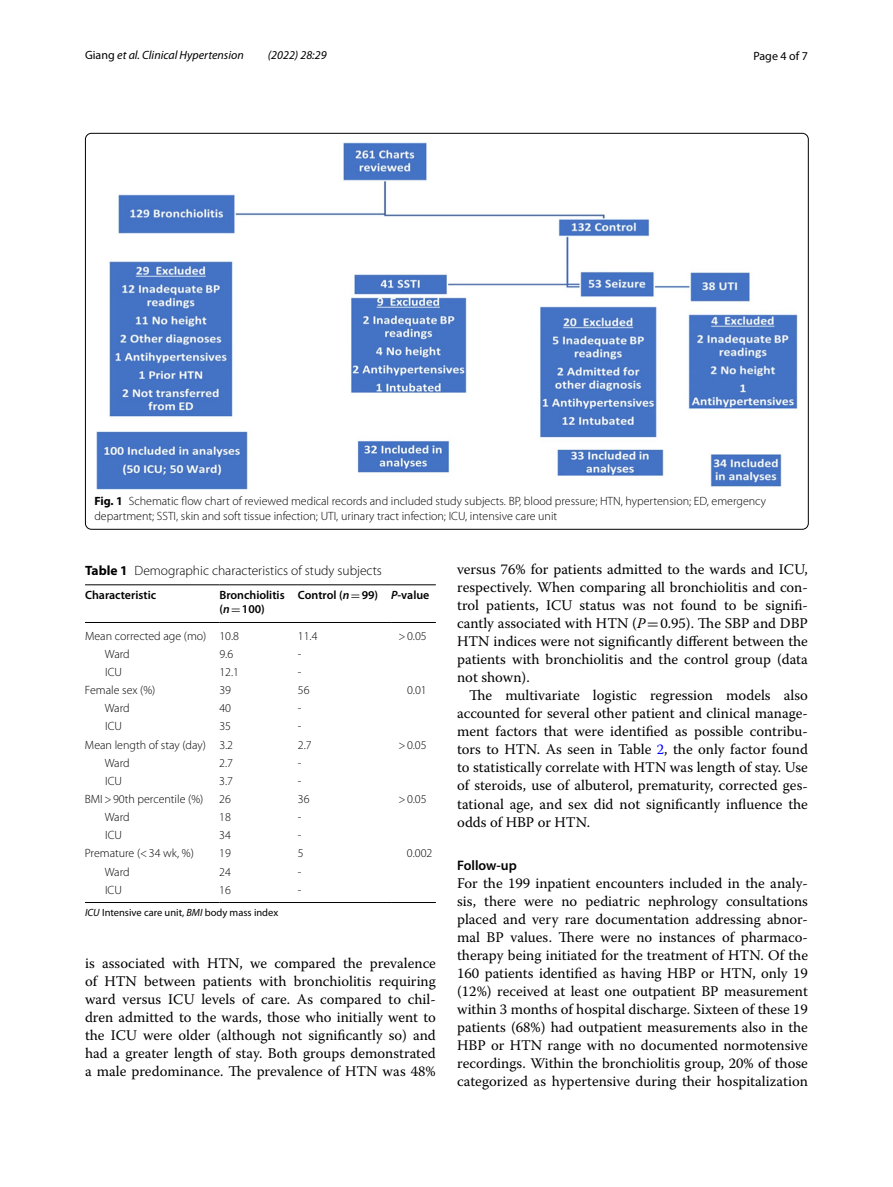
<style>
.page{position:relative;width:893px;height:1187px;background:#fff}
.page>*{position:absolute;margin:0;border:0;box-sizing:border-box;transform-origin:0 0}
.t1{font:14.7px/18px "Warnock Pro";color:#000;text-align:justify}
.t2{font:600 13.8px "Myriad Pro";color:#000}
.t3{font:300 13.5px "Myriad Pro";color:#000}
.t4{font:300 12px/15px "Myriad Pro";color:#000}
.t5{font:600 12px/13.5px "Myriad Pro";color:#000}
.t6{font:italic 12px "Myriad Pro";color:#000}
.t7{font:12px "Myriad Pro";color:#000}
.t8{font:10.5px "Myriad Pro";color:#000}
.s1{font-style:normal}
.s2{font-weight:700}
.s3{font-style:italic}
.s4{font-family:"MTSY";font-weight:400}
.s5{font-family:"MTSY"}
.s6{color:#00f}
</style>
<div class="page">
<img style="left:97px;top:142px;width:700px;height:347px">
<hr style="left:85px;top:584px;width:134px;height:1px;background:#000">
<hr style="left:85px;top:622px;width:134px;height:1px;background:#000">
<hr style="left:219px;top:584px;width:79px;height:1px;background:#000">
<hr style="left:219px;top:622px;width:79px;height:1px;background:#000">
<hr style="left:298px;top:584px;width:93px;height:1px;background:#000">
<hr style="left:298px;top:622px;width:93px;height:1px;background:#000">
<hr style="left:391px;top:584px;width:45px;height:1px;background:#000">
<hr style="left:391px;top:622px;width:45px;height:1px;background:#000">
<hr style="left:85px;top:902px;width:134px;height:1px;background:#000">
<hr style="left:219px;top:902px;width:79px;height:1px;background:#000">
<hr style="left:298px;top:902px;width:93px;height:1px;background:#000">
<hr style="left:391px;top:902px;width:45px;height:1px;background:#000">
<p class="t6" style="left:85px;top:48px;width:160px"><span class="s1">Giang</span> et al. Clinical Hypertension</p>
<p class="t6" style="left:268px;top:48px;width:60px">(2022) 28:29</p>
<p class="t7" style="left:753px;top:48px;width:56px">Page 4 of 7</p>
<p class="t4" style="left:94px;top:493px;width:673px"><span class="s2">Fig. 1</span> Schematic flow chart of reviewed medical records and included study subjects. BP, blood pressure; HTN, hypertension; ED, emergency department; SSTI, skin and soft tissue infection; UTI, urinary tract infection; ICU, intensive care unit</p>
<p class="t3" style="left:85px;top:563px;width:298px"><span class="s2">Table 1</span> Demographic characteristics of study subjects</p>
<p class="t5" style="left:85px;top:588px;width:73px">Characteristic</p>
<p class="t5" style="left:219px;top:588px;width:67px">Bronchiolitis (<span class="s3">n</span><span class="s4">=</span>100)</p>
<p class="t5" style="left:298px;top:588px;width:133px">Control (<span class="s3">n</span><span class="s4">=</span>99) <span class="s3">P</span>-value</p>
<p class="t4" style="left:85px;top:628px;width:156px">Mean corrected age (mo) 10.8</p>
<p class="t4" style="left:298px;top:628px;width:21px">11.4</p>
<p class="t4" style="left:398px;top:628px;width:30px">&gt;0.05</p>
<p class="t4" style="left:105px;top:646px;width:26px">Ward</p>
<p class="t4" style="left:219px;top:646px;width:15px">9.6</p>
<p class="t4" style="left:298px;top:646px;width:5px">-</p>
<p class="t4" style="left:105px;top:664px;width:18px">ICU</p>
<p class="t4" style="left:219px;top:664px;width:21px">12.1</p>
<p class="t4" style="left:298px;top:664px;width:5px">-</p>
<p class="t4" style="left:85px;top:682px;width:72px">Female sex (%)</p>
<p class="t4" style="left:219px;top:682px;width:13px">39</p>
<p class="t4" style="left:298px;top:682px;width:13px">56</p>
<p class="t4" style="left:407px;top:682px;width:21px">0.01</p>
<p class="t4" style="left:105px;top:701px;width:26px">Ward</p>
<p class="t4" style="left:219px;top:701px;width:13px">40</p>
<p class="t4" style="left:298px;top:701px;width:5px">-</p>
<p class="t4" style="left:105px;top:719px;width:18px">ICU</p>
<p class="t4" style="left:219px;top:719px;width:13px">35</p>
<p class="t4" style="left:298px;top:719px;width:5px">-</p>
<p class="t4" style="left:85px;top:737px;width:150px">Mean length of stay (day) 3.2</p>
<p class="t4" style="left:298px;top:737px;width:15px">2.7</p>
<p class="t4" style="left:398px;top:737px;width:30px">&gt;0.05</p>
<p class="t4" style="left:105px;top:755px;width:26px">Ward</p>
<p class="t4" style="left:219px;top:755px;width:15px">2.7</p>
<p class="t4" style="left:298px;top:755px;width:5px">-</p>
<p class="t4" style="left:105px;top:773px;width:18px">ICU</p>
<p class="t4" style="left:219px;top:773px;width:15px">3.7</p>
<p class="t4" style="left:298px;top:773px;width:5px">-</p>
<p class="t4" style="left:85px;top:791px;width:120px">BMI&gt;90th percentile (%)</p>
<p class="t4" style="left:219px;top:791px;width:13px">26</p>
<p class="t4" style="left:298px;top:791px;width:13px">36</p>
<p class="t4" style="left:398px;top:791px;width:30px">&gt;0.05</p>
<p class="t4" style="left:105px;top:809px;width:26px">Ward</p>
<p class="t4" style="left:219px;top:809px;width:13px">18</p>
<p class="t4" style="left:298px;top:809px;width:5px">-</p>
<p class="t4" style="left:105px;top:828px;width:18px">ICU</p>
<p class="t4" style="left:219px;top:828px;width:13px">34</p>
<p class="t4" style="left:298px;top:828px;width:5px">-</p>
<p class="t4" style="left:85px;top:846px;width:111px">Premature (&lt;34 wk, %)</p>
<p class="t4" style="left:219px;top:846px;width:13px">19</p>
<p class="t4" style="left:298px;top:846px;width:7px">5</p>
<p class="t4" style="left:407px;top:846px;width:27px">0.002</p>
<p class="t4" style="left:105px;top:864px;width:26px">Ward</p>
<p class="t4" style="left:219px;top:864px;width:13px">24</p>
<p class="t4" style="left:298px;top:864px;width:5px">-</p>
<p class="t4" style="left:105px;top:882px;width:18px">ICU</p>
<p class="t4" style="left:219px;top:882px;width:13px">16</p>
<p class="t4" style="left:298px;top:882px;width:5px">-</p>
<p class="t8" style="left:85px;top:906px;width:195px"><span class="s3">ICU</span> Intensive care unit, <span class="s3">BMI</span> body mass index</p>
<p class="t1" style="left:85px;top:954px;width:352px">is associated with HTN, we compared the prevalence of HTN between patients with bronchiolitis requiring ward versus ICU levels of care. As compared to chil&shy;dren admitted to the wards, those who initially went to the ICU were older (although not significantly so) and had a greater length of stay. Both groups demonstrated a male predominance. The prevalence of HTN was 48%</p>
<p class="t1" style="left:457px;top:560px;width:352px">versus 76% for patients admitted to the wards and ICU, respectively. When comparing all bronchiolitis and con&shy;trol patients, ICU status was not found to be signifi&shy;cantly associated with HTN (<span class="s3">P</span><span class="s5">=</span>0.95). The SBP and DBP HTN indices were not significantly different between the patients with bronchiolitis and the control group (data not shown).</p>
<p class="t1" style="left:457px;top:686px;width:352px;text-indent:12px">The multivariate logistic regression models also accounted for several other patient and clinical manage&shy;ment factors that were identified as possible contribu&shy;tors to HTN. As seen in Table <span class="s6">2</span>, the only factor found to statistically correlate with HTN was length of stay. Use of steroids, use of albuterol, prematurity, corrected ges&shy;tational age, and sex did not significantly influence the odds of HBP or HTN.</p>
<p class="t2" style="left:457px;top:856px;width:61px">Follow‑up</p>
<p class="t1" style="left:457px;top:874px;width:352px">For the 199 inpatient encounters included in the analy&shy;sis, there were no pediatric nephrology consultations placed and very rare documentation addressing abnor&shy;mal BP values. There were no instances of pharmaco&shy;therapy being initiated for the treatment of HTN. Of the 160 patients identified as having HBP or HTN, only 19 (12%) received at least one outpatient BP measurement within 3 months of hospital discharge. Sixteen of these 19 patients (68%) had outpatient measurements also in the HBP or HTN range with no documented normotensive recordings. Within the bronchiolitis group, 20% of those categorized as hypertensive during their hospitalization</p>
</div>
